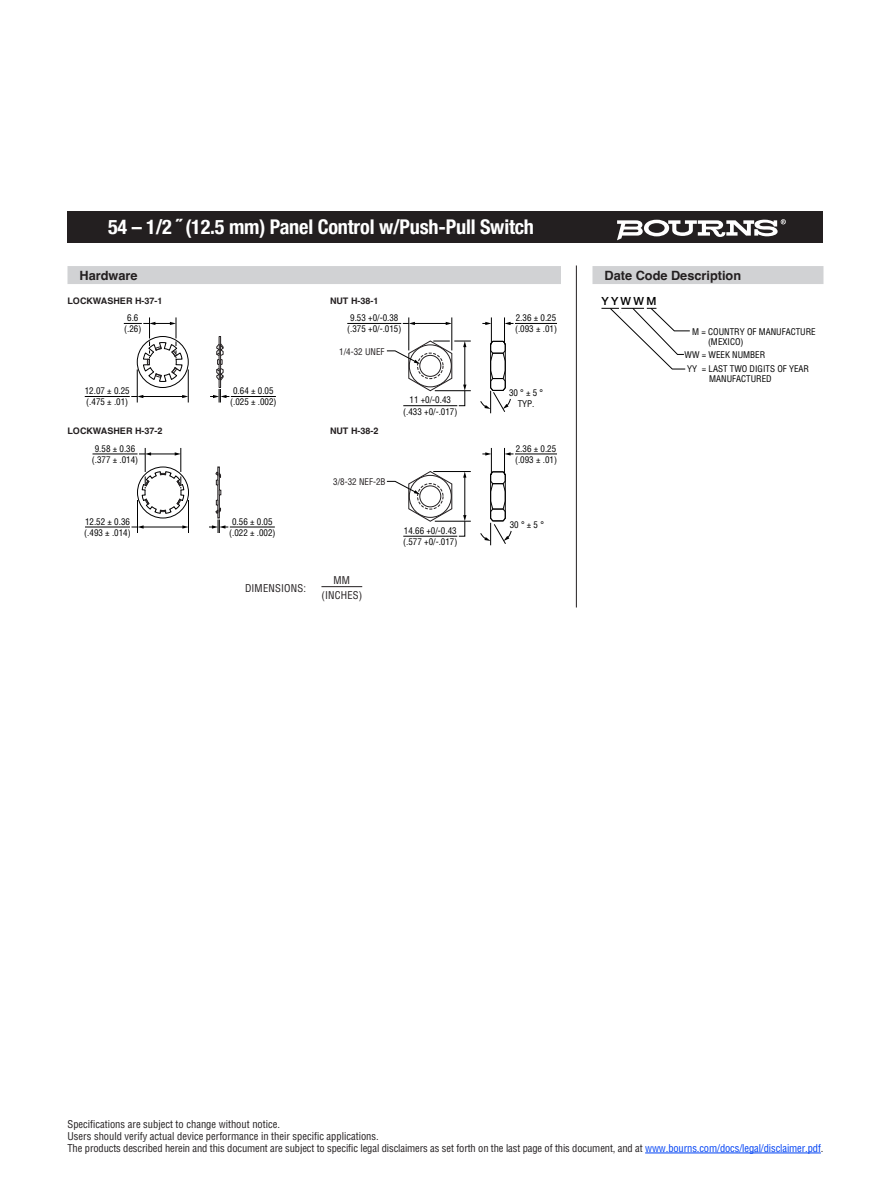
<style>
.page{position:relative;width:891px;height:1188px;background:#fff}
.page>*{position:absolute;margin:0;border:0;box-sizing:border-box;transform-origin:0 0}
.t1{font:700 condensed 20.25px "Helvetica Neue";letter-spacing:-.01em;color:#fff}
.t2{font:700 12.75px "Helvetica";color:#231f20}
.t3{font:500 11.25px "Helvetica Neue";letter-spacing:.2em;color:#000}
.t4{font:condensed 10.5px/12px "Helvetica";letter-spacing:-.01em;color:#231f20}
.t5{font:condensed 10.5px/15px "Helvetica";letter-spacing:.02em;color:#231f20;text-align:center}
.t6{font:condensed 9px/11.2px "Helvetica";color:#000;text-align:center}
.t7{font:700 9px "Helvetica";color:#231f20}
.t8{font:condensed 9px "Helvetica";color:#231f20}
.s1{color:#0042f4}
</style>
<div class="page">
<div style="left:68px;top:212px;width:756px;height:31px;background:#231f20"></div>
<svg style="left:617px;top:219px;width:169px;height:21px"></svg>
<div style="left:68px;top:266px;width:493px;height:18px;background:#d1d2d4"></div>
<div style="left:137px;top:336px;width:52px;height:52px;border:1px solid #000;border-radius:50%"></div>
<hr style="left:137px;top:370px;width:1px;height:33px;background:#000">
<hr style="left:188px;top:370px;width:1px;height:33px;background:#000">
<hr style="left:85px;top:396px;width:45px;height:1px;background:#000">
<hr style="left:231px;top:396px;width:45px;height:1px;background:#000">
<hr style="left:142px;top:396px;width:41px;height:1px;background:#000">
<svg style="left:182px;top:395px;width:6px;height:3px"></svg>
<svg style="left:124px;top:317px;width:59px;height:65px"></svg>
<svg style="left:131px;top:395px;width:12px;height:3px"></svg>
<svg style="left:210px;top:336px;width:19px;height:67px"></svg>
<hr style="left:409px;top:317px;width:1px;height:33px;background:#000">
<hr style="left:452px;top:317px;width:1px;height:33px;background:#000">
<hr style="left:347px;top:323px;width:54px;height:1px;background:#000">
<hr style="left:515px;top:323px;width:42px;height:1px;background:#000">
<hr style="left:414px;top:323px;width:33px;height:1px;background:#000">
<svg style="left:446px;top:322px;width:6px;height:3px"></svg>
<svg style="left:403px;top:322px;width:12px;height:3px"></svg>
<svg style="left:386px;top:340px;width:85px;height:66px"></svg>
<svg style="left:480px;top:317px;width:34px;height:96px"></svg>
<hr style="left:433px;top:471px;width:38px;height:1px;background:#000">
<hr style="left:435px;top:521px;width:36px;height:1px;background:#000">
<hr style="left:515px;top:454px;width:42px;height:1px;background:#000">
<svg style="left:386px;top:471px;width:80px;height:66px"></svg>
<svg style="left:480px;top:448px;width:34px;height:97px"></svg>
<div style="left:137px;top:467px;width:52px;height:51px;border:1px solid #000;border-radius:50%"></div>
<hr style="left:137px;top:500px;width:1px;height:33px;background:#000">
<hr style="left:188px;top:500px;width:1px;height:33px;background:#000">
<hr style="left:93px;top:454px;width:45px;height:1px;background:#000">
<hr style="left:85px;top:527px;width:45px;height:1px;background:#000">
<hr style="left:230px;top:527px;width:45px;height:1px;background:#000">
<hr style="left:142px;top:527px;width:42px;height:1px;background:#000">
<svg style="left:182px;top:525px;width:6px;height:4px"></svg>
<svg style="left:139px;top:448px;width:46px;height:66px"></svg>
<svg style="left:132px;top:525px;width:12px;height:4px"></svg>
<svg style="left:209px;top:466px;width:19px;height:67px"></svg>
<hr style="left:645px;top:1153px;width:176px;height:1px;background:#0042f4">
<hr style="left:321px;top:586px;width:41px;height:1px;background:#231f20">
<hr style="left:576px;top:266px;width:1px;height:342px;background:#231f20">
<div style="left:592px;top:266px;width:232px;height:18px;background:#d1d2d4"></div>
<svg style="left:602px;top:307px;width:88px;height:63px"></svg>
<h1 class="t1" style="left:108px;top:210px;width:428px">54 – 1/2 ˝ (12.5 mm) Panel Control w/Push-Pull Switch</h1>
<h2 class="t2" style="left:80px;top:267px;width:60px">Hardware</h2>
<p class="t7" style="left:68px;top:295px;width:97px">LOCKWASHER H-37-1</p>
<p class="t7" style="left:330px;top:295px;width:50px">NUT H-38-1</p>
<p class="t6" style="left:124px;top:312px;width:19px">6.6 (.26)</p>
<p class="t6" style="left:85px;top:385px;width:46px;text-align:left">12.07 ± 0.25 (.475 ± .01)</p>
<p class="t6" style="left:230px;top:385px;width:48px">0.64 ± 0.05 (.025 ± .002)</p>
<p class="t6" style="left:347px;top:312px;width:56px">9.53 +0/-0.38 (.375 +0/-.015)</p>
<p class="t8" style="left:339px;top:346px;width:47px">1/4-32 UNEF</p>
<p class="t6" style="left:403px;top:394px;width:56px">11 +0/-0.43 (.433 +0/-.017)</p>
<p class="t7" style="left:68px;top:426px;width:97px">LOCKWASHER H-37-2</p>
<p class="t7" style="left:330px;top:426px;width:50px">NUT H-38-2</p>
<p class="t6" style="left:92px;top:442px;width:48px">9.58 ± 0.36 (.377 ± .014)</p>
<p class="t6" style="left:84px;top:516px;width:48px;text-align:left">12.52 ± 0.36 (.493 ± .014)</p>
<p class="t6" style="left:229px;top:516px;width:48px">0.56 ± 0.05 (.022 ± .002)</p>
<p class="t8" style="left:333px;top:476px;width:54px">3/8-32 NEF-2B</p>
<p class="t5" style="left:245px;top:580px;width:62px">DIMENSIONS:</p>
<p class="t5" style="left:321px;top:573px;width:42px">MM (INCHES)</p>
<p class="t6" style="left:403px;top:525px;width:56px;text-align:left">14.66 +0/-0.43 (.577 +0/-.017)</p>
<p class="t6" style="left:515px;top:312px;width:43px;text-align:left">2.36 ± 0.25 (.093 ± .01)</p>
<p class="t6" style="left:509px;top:387px;width:36px;line-height:10.8px">30 ° ± 5 °<br>TYP.</p>
<p class="t6" style="left:515px;top:442px;width:43px;text-align:left">2.36 ± 0.25 (.093 ± .01)</p>
<p class="t6" style="left:510px;top:519px;width:36px">30 ° ± 5 °</p>
<h2 class="t2" style="left:604px;top:267px;width:138px">Date Code Description</h2>
<p class="t3" style="left:602px;top:292px;width:56px">YYWWM</p>
<p class="t6" style="left:708px;top:326px;width:109px;line-height:9.9px;text-align:left;text-indent:-16px">M = COUNTRY OF MANUFACTURE (MEXICO)</p>
<p class="t6" style="left:685px;top:349px;width:82px">WW = WEEK NUMBER</p>
<p class="t6" style="left:709px;top:364px;width:101px;line-height:9.9px;text-align:left;text-indent:-22px">YY = LAST TWO DIGITS OF YEAR<br>MANUFACTURED</p>
<p class="t4" style="left:68px;top:1118px;width:757px">Specifications are subject to change without notice.<br>Users should verify actual device performance in their specific applications.<br>The products described herein and this document are subject to specific legal disclaimers as set forth on the last page of this document, and at <span class="s1">www.bourns.com/docs/legal/disclaimer.pdf</span>.</p>
</div>
